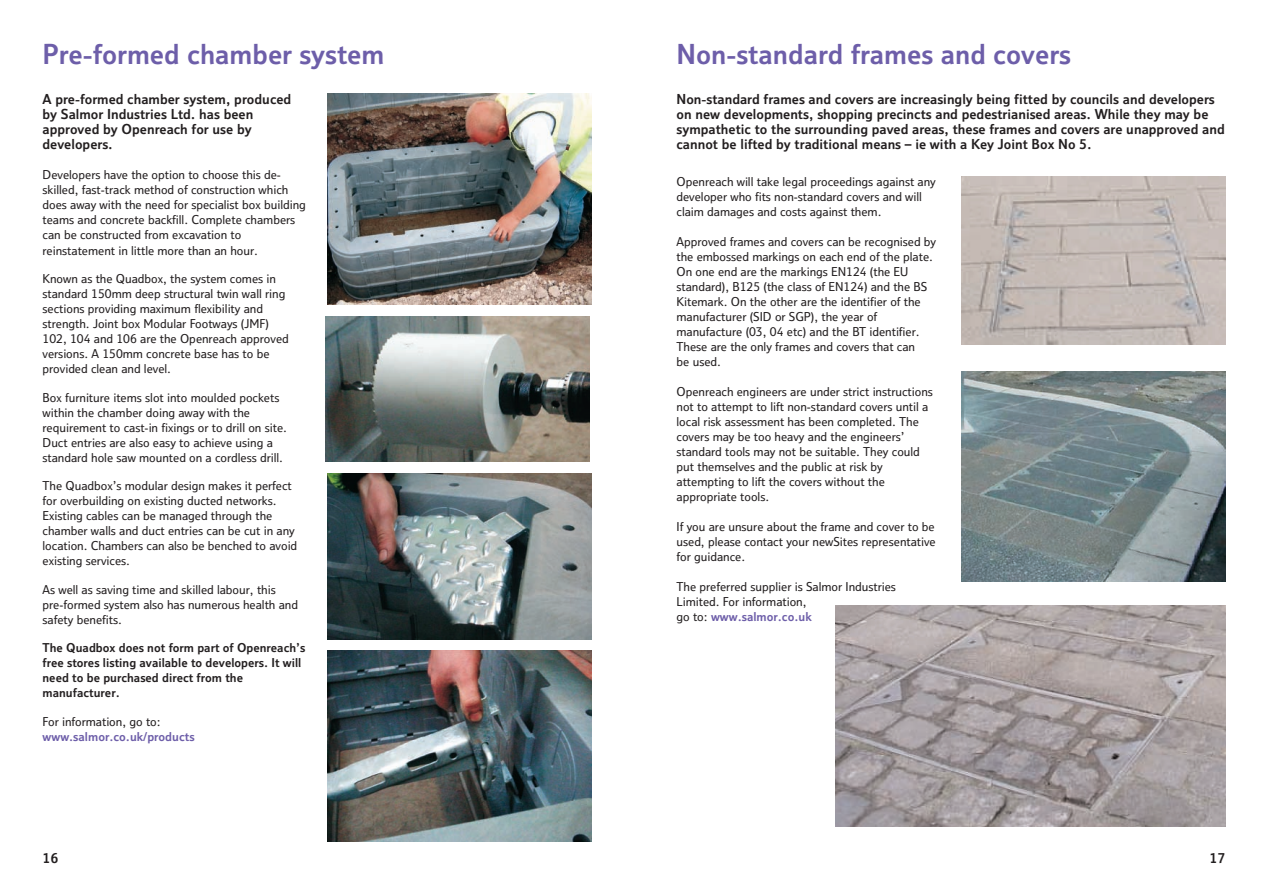
<style>
.page{position:relative;width:1268px;height:893px;background:#fff}
.page>*{position:absolute;margin:0;border:0;box-sizing:border-box;transform-origin:0 0}
.t1{font:27px "BT Bold";color:#6d5ea9}
.t2{font:13.5px/15px "BT Bold";color:#231f20}
.t3{font:12px/15px "BT Medium";color:#231f20}
.t4{font:12px/15px "BT Bold";color:#231f20}
.t5{font:12px "BT Bold";color:#6d5ea9}
.s1{font-family:"BT Medium";color:#231f20}
</style>
<div class="page">
<img style="left:961px;top:177px;width:264px;height:167px">
<img style="left:961px;top:372px;width:264px;height:209px">
<img style="left:835px;top:605px;width:390px;height:221px">
<img style="left:327px;top:94px;width:264px;height:210px">
<img style="left:326px;top:316px;width:263px;height:146px">
<img style="left:327px;top:473px;width:264px;height:166px">
<img style="left:327px;top:651px;width:264px;height:191px">
<h1 class="t1" style="left:43px;top:44px;width:343px">Pre-formed chamber system</h1>
<p class="t2" style="left:43px;top:93px;width:250px">A pre-formed chamber system, produced by Salmor Industries Ltd. has been approved by Openreach for use by developers.</p>
<p class="t3" style="left:43px;top:169px;width:265px">Developers have the option to choose this de&shy;skilled, fast-track method of construction which does away with the need for specialist box building teams and concrete backfill. Complete chambers can be constructed from excavation to reinstatement in little more than an hour.</p>
<p class="t3" style="left:43px;top:272px;width:248px">Known as the Quadbox, the system comes in standard 150mm deep structural twin wall ring sections providing maximum flexibility and strength. Joint box Modular Footways (JMF)<br>102, 104 and 106 are the Openreach approved versions. A 150mm concrete base has to be provided clean and level.</p>
<p class="t3" style="left:43px;top:391px;width:246px">Box furniture items slot into moulded pockets within the chamber doing away with the requirement to cast-in fixings or to drill on site.<br>Duct entries are also easy to achieve using a standard hole saw mounted on a cordless drill.</p>
<p class="t3" style="left:43px;top:479px;width:256px">The Quadbox’s modular design makes it perfect for overbuilding on existing ducted networks.<br>Existing cables can be managed through the chamber walls and duct entries can be cut in any location. Chambers can also be benched to avoid existing services.</p>
<p class="t3" style="left:43px;top:583px;width:257px">As well as saving time and skilled labour, this pre-formed system also has numerous health and safety benefits.</p>
<p class="t4" style="left:43px;top:641px;width:264px">The Quadbox does not form part of Openreach’s free stores listing available to developers. It will need to be purchased direct from the manufacturer.</p>
<p class="t3" style="left:43px;top:715px;width:120px">For information, go to:</p>
<p class="t5" style="left:43px;top:732px;width:154px">www.salmor.co.uk/products</p>
<p class="t2" style="left:43px;top:852px;width:17px">16</p>
<h1 class="t1" style="left:676px;top:44px;width:396px">Non-standard frames and covers</h1>
<p class="t2" style="left:676px;top:93px;width:549px">Non-standard frames and covers are increasingly being fitted by councils and developers on new developments, shopping precincts and pedestrianised areas. While they may be sympathetic to the surrounding paved areas, these frames and covers are unapproved and cannot be lifted by traditional means – ie with a Key Joint Box No 5.</p>
<p class="t3" style="left:676px;top:176px;width:261px">Openreach will take legal proceedings against any developer who fits non-standard covers and will claim damages and costs against them.</p>
<p class="t3" style="left:676px;top:236px;width:261px">Approved frames and covers can be recognised by the embossed markings on each end of the plate.<br>On one end are the markings EN124 (the EU standard), B125 (the class of EN124) and the BS Kitemark. On the other are the identifier of the manufacturer (SID or SGP), the year of manufacture (03, 04 etc) and the BT identifier.<br>These are the only frames and covers that can<br>be used.</p>
<p class="t3" style="left:676px;top:386px;width:258px">Openreach engineers are under strict instructions not to attempt to lift non-standard covers until a local risk assessment has been completed. The covers may be too heavy and the engineers’ standard tools may not be suitable. They could put themselves and the public at risk by attempting to lift the covers without the appropriate tools.</p>
<p class="t3" style="left:676px;top:521px;width:261px;text-align:justify">If you are unsure about the frame and cover to be used, please contact your newSites representative for guidance.</p>
<p class="t3" style="left:676px;top:581px;width:221px">The preferred supplier is Salmor Industries<br>Limited. For information,</p>
<p class="t5" style="left:676px;top:612px;width:137px"><span class="s1">go to:</span> www.salmor.co.uk</p>
<p class="t2" style="left:1209px;top:852px;width:17px">17</p>
</div>
